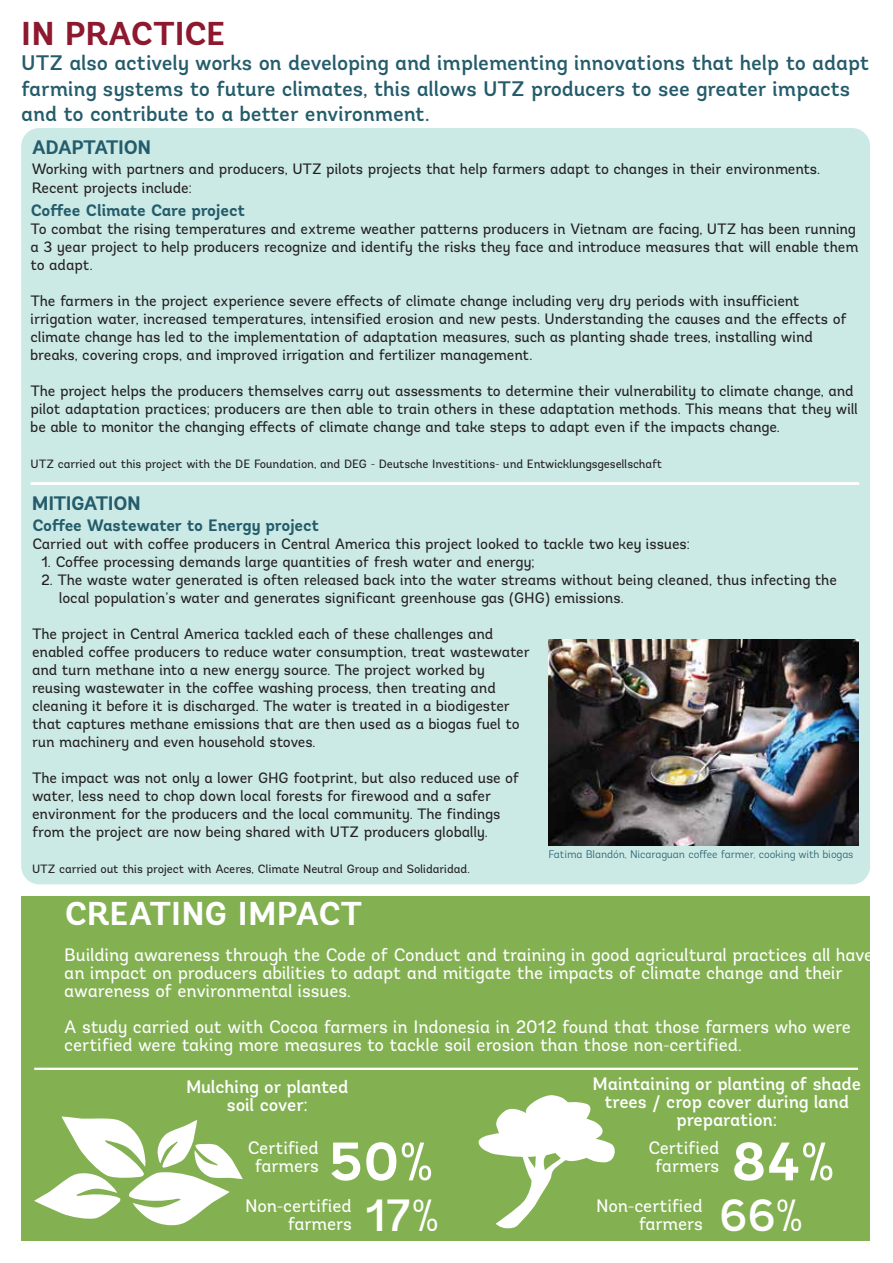
<style>
.page{position:relative;width:893px;height:1263px;background:#fff}
.page>*{position:absolute;margin:0;border:0;box-sizing:border-box;transform-origin:0 0}
.t1{font:700 54px "Andes";color:#fff}
.t2{font:500 45px "Andes";color:#fff}
.t3{font:700 33px "Andes";letter-spacing:-.02em;color:#fff}
.t4{font:700 33px "Andes";letter-spacing:-.02em;color:#8e182e}
.t5{font:500 21px/25.2px "Andes";letter-spacing:-.01em;color:#245c6b}
.t6{font:700 19.5px "Andes";letter-spacing:-.045em;color:#245c6b}
.t7{font:18px/18px "Andes";letter-spacing:-.01em;color:#fff}
.t8{font:500 18px/18px "Andes";letter-spacing:-.01em;color:#fff;text-align:center}
.t9{font:700 16.5px "Andes";letter-spacing:-.02em;color:#245c6b}
.t10{font:15px/18px "Andes";letter-spacing:-.01em;color:#231f20}
.t11{font:12px "Andes";letter-spacing:-.005em;color:#231f20}
.t12{font:300 10.95px "Andes";letter-spacing:-.01em;color:#245c6b}
</style>
<div class="page">
<div style="left:22px;top:896px;width:848px;height:345px;background:#83b152"></div>
<svg style="left:478px;top:1095px;width:137px;height:133px"></svg>
<svg style="left:34px;top:1116px;width:209px;height:110px"></svg>
<hr style="left:34px;top:1068px;width:824px;height:2px;background:#fff">
<div style="left:21px;top:128px;width:849px;height:756px;background:#cbe9e5;border-radius:18px"></div>
<hr style="left:32px;top:482px;width:826px;height:3px;background:#fff">
<img style="left:549px;top:640px;width:309px;height:205px">
<h3 class="t4" style="left:21px;top:13px;width:206px">IN PRACTICE</h3>
<h3 class="t5" style="left:21px;top:51px;width:850px">UTZ also actively works on developing and implementing innovations that help to adapt farming systems to future climates, this allows UTZ producers to see greater impacts and to contribute to a better environment.</h3>
<h3 class="t6" style="left:32px;top:135px;width:121px">ADAPTATION</h3>
<p class="t10" style="left:32px;top:159px;width:790px;line-height:19.5px">Working with partners and producers, UTZ pilots projects that help farmers adapt to changes in their environments.<br>Recent projects include:</p>
<p class="t9" style="left:31px;top:200px;width:216px">Coffee Climate Care project</p>
<p class="t10" style="left:31px;top:220px;width:830px">To combat the rising temperatures and extreme weather patterns producers in Vietnam are facing, UTZ has been running a 3 year project to help producers recognize and identify the risks they face and introduce measures that will enable them to adapt.</p>
<p class="t10" style="left:31px;top:292px;width:817px">The farmers in the project experience severe effects of climate change including very dry periods with insufficient irrigation water, increased temperatures, intensified erosion and new pests. Understanding the causes and the effects of climate change has led to the implementation of adaptation measures, such as planting shade trees, installing wind breaks, covering crops, and improved irrigation and fertilizer management.</p>
<p class="t10" style="left:31px;top:382px;width:829px">The project helps the producers themselves carry out assessments to determine their vulnerability to climate change, and pilot adaptation practices; producers are then able to train others in these adaptation methods. This means that they will be able to monitor the changing effects of climate change and take steps to adapt even if the impacts change.</p>
<p class="t11" style="left:31px;top:457px;width:633px">UTZ carried out this project with the DE Foundation, and DEG - Deutsche Investitions- und Entwicklungsgesellschaft</p>
<h3 class="t6" style="left:32px;top:490px;width:111px">MITIGATION</h3>
<p class="t9" style="left:32px;top:515px;width:289px">Coffee Wastewater to Energy project</p>
<p class="t10" style="left:32px;top:535px;width:659px">Carried out with coffee producers in Central America this project looked to tackle two key issues:</p>
<p class="t10" style="left:41px;top:553px;width:495px">1. Coffee processing demands large quantities of fresh water and energy;</p>
<p class="t10" style="left:59px;top:571px;width:779px;text-indent:-18px">2. The waste water generated is often released back into the water streams without being cleaned, thus infecting the local population’s water and generates significant greenhouse gas (GHG) emissions.</p>
<p class="t10" style="left:32px;top:625px;width:499px">The project in Central America tackled each of these challenges and enabled coffee producers to reduce water consumption, treat wastewater and turn methane into a new energy source. The project worked by reusing wastewater in the coffee washing process, then treating and cleaning it before it is discharged. The water is treated in a biodigester that captures methane emissions that are then used as a biogas fuel to run machinery and even household stoves.</p>
<p class="t10" style="left:32px;top:769px;width:489px">The impact was not only a lower GHG footprint, but also reduced use of water, less need to chop down local forests for firewood and a safer environment for the producers and the local community. The findings from the project are now being shared with UTZ producers globally.</p>
<p class="t11" style="left:32px;top:862px;width:439px">UTZ carried out this project with Aceres, Climate Neutral Group and Solidaridad.</p>
<p class="t12" style="left:549px;top:847px;width:306px">Fatima Blandón, Nicaraguan coffee farmer, cooking with biogas</p>
<h3 class="t3" style="left:64px;top:892px;width:300px">CREATING IMPACT</h3>
<p class="t7" style="left:64px;top:945px;width:810px">Building awareness through the Code of Conduct and training in good agricultural practices all have an impact on producers abilities to adapt and mitigate the impacts of climate change and their awareness of environmental issues.</p>
<p class="t7" style="left:64px;top:1017px;width:788px">A study carried out with Cocoa farmers in Indonesia in 2012 found that those farmers who were certified were taking more measures to tackle soil erosion than those non-certified.</p>
<p class="t8" style="left:186px;top:1078px;width:164px">Mulching or planted soil cover:</p>
<p class="t8" style="left:593px;top:1075px;width:270px">Maintaining or planting of shade trees / crop cover during land preparation:</p>
<p class="t7" style="left:248px;top:1139px;width:73px;text-align:center">Certified farmers</p>
<p class="t7" style="left:648px;top:1139px;width:73px;text-align:center">Certified farmers</p>
<p class="t7" style="left:596px;top:1196px;width:108px;text-align:right">Non-certified farmers</p>
<h1 class="t1" style="left:329px;top:1127px;width:106px">50%</h1>
<h1 class="t1" style="left:731px;top:1127px;width:105px">84%</h1>
<h2 class="t2" style="left:365px;top:1187px;width:76px">17%</h2>
<p class="t7" style="left:245px;top:1196px;width:108px;text-align:right">Non-certified farmers</p>
<h2 class="t2" style="left:719px;top:1187px;width:86px">66%</h2>
</div>
